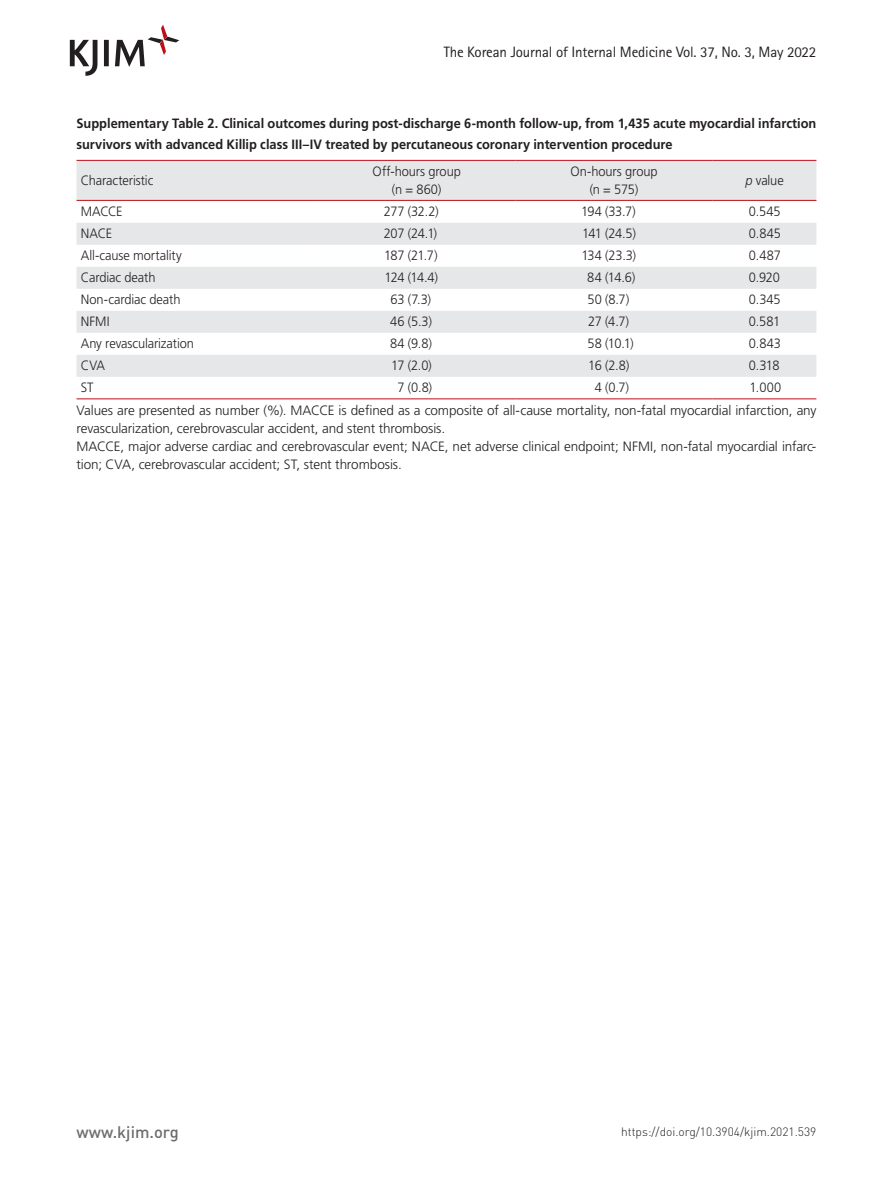
<style>
.page{position:relative;width:893px;height:1191px;background:#fff}
.page>*{position:absolute;margin:0;border:0;box-sizing:border-box;transform-origin:0 0}
.t1{font:500 16.5px "DIN Pro";color:#6c6d70}
.t2{font:15px "Rotis Sans Serif Std";letter-spacing:-.01em;color:#231f20}
.테이블셀머리{font:300 13.5px/18px "Frutiger LT Std";letter-spacing:-.01em;color:#231f20}
.테이블{font:300 13.5px "Frutiger LT Std";letter-spacing:-.01em;color:#231f20;scale:.95 1}
.테이블제목{font:700 13.5px/21px "Frutiger LT Std";color:#231f20;scale:.95 1}
.t3{font:300 12px "DIN Pro";color:#231f20}
.s1{font-style:italic}
</style>
<div class="page">
<svg style="left:70px;top:25px;width:109px;height:51px"></svg>
<div style="left:77px;top:161px;width:739px;height:39px;background:#e6e7e9"></div>
<svg style="left:77px;top:223px;width:739px;height:154px;fill:#e6e7e9"></svg>
<hr style="left:77px;top:160px;width:241px;height:1px;background:#bb1018">
<hr style="left:318px;top:160px;width:197px;height:1px;background:#bb1018">
<hr style="left:515px;top:160px;width:198px;height:1px;background:#bb1018">
<hr style="left:713px;top:160px;width:103px;height:1px;background:#bb1018">
<hr style="left:77px;top:200px;width:241px;height:1px;background:#bb1018">
<hr style="left:318px;top:200px;width:197px;height:1px;background:#bb1018">
<hr style="left:515px;top:200px;width:198px;height:1px;background:#bb1018">
<hr style="left:713px;top:200px;width:103px;height:1px;background:#bb1018">
<hr style="left:77px;top:398px;width:241px;height:1px;background:#bb1018">
<hr style="left:318px;top:398px;width:197px;height:1px;background:#bb1018">
<hr style="left:515px;top:398px;width:198px;height:1px;background:#bb1018">
<hr style="left:713px;top:398px;width:103px;height:1px;background:#bb1018">
<p class="t2" style="left:444px;top:43px;width:374px">The Korean Journal of Internal Medicine Vol. 37, No. 3, May 2022</p>
<p class="테이블제목" style="left:77px;top:113px;width:780px">Supplementary Table 2. Clinical outcomes during post-discharge 6-month follow-up, from 1,435 acute myocardial infarction survivors with advanced Killip class III–IV treated by percutaneous coronary intervention procedure</p>
<p class="테이블" style="left:81px;top:172px;width:78px">Characteristic</p>
<p class="테이블" style="left:373px;top:163px;width:94px">Off-hours group</p>
<p class="테이블" style="left:392px;top:181px;width:54px">(n = 860)</p>
<p class="테이블" style="left:571px;top:163px;width:93px">On-hours group</p>
<p class="테이블" style="left:590px;top:181px;width:53px">(n = 575)</p>
<p class="테이블" style="left:745px;top:172px;width:42px"><span class="s1">p</span> value</p>
<p class="테이블" style="left:81px;top:204px;width:46px">MACCE</p>
<p class="테이블" style="left:384px;top:204px;width:59px">277 (32.2)</p>
<p class="테이블" style="left:581px;top:204px;width:59px">194 (33.7)</p>
<p class="테이블" style="left:749px;top:204px;width:35px">0.545</p>
<p class="테이블" style="left:81px;top:226px;width:35px">NACE</p>
<p class="테이블" style="left:384px;top:226px;width:58px">207 (24.1)</p>
<p class="테이블" style="left:582px;top:226px;width:58px">141 (24.5)</p>
<p class="테이블" style="left:749px;top:226px;width:35px">0.845</p>
<p class="테이블" style="left:81px;top:248px;width:108px">All-cause mortality</p>
<p class="테이블" style="left:384px;top:248px;width:58px">187 (21.7)</p>
<p class="테이블" style="left:581px;top:248px;width:59px">134 (23.3)</p>
<p class="테이블" style="left:749px;top:248px;width:35px">0.487</p>
<p class="테이블" style="left:81px;top:270px;width:80px">Cardiac death</p>
<p class="테이블" style="left:385px;top:270px;width:58px">124 (14.4)</p>
<p class="테이블" style="left:587px;top:270px;width:52px">84 (14.6)</p>
<p class="테이블" style="left:749px;top:270px;width:34px">0.920</p>
<p class="테이블" style="left:81px;top:292px;width:106px">Non-cardiac death</p>
<p class="테이블" style="left:390px;top:292px;width:44px">63 (7.3)</p>
<p class="테이블" style="left:588px;top:292px;width:45px">50 (8.7)</p>
<p class="테이블" style="left:749px;top:292px;width:35px">0.345</p>
<p class="테이블" style="left:81px;top:314px;width:32px">NFMI</p>
<p class="테이블" style="left:390px;top:314px;width:45px">46 (5.3)</p>
<p class="테이블" style="left:588px;top:314px;width:45px">27 (4.7)</p>
<p class="테이블" style="left:749px;top:314px;width:34px">0.581</p>
<p class="테이블" style="left:81px;top:336px;width:121px">Any revascularization</p>
<p class="테이블" style="left:390px;top:336px;width:46px">84 (9.8)</p>
<p class="테이블" style="left:588px;top:336px;width:50px">58 (10.1)</p>
<p class="테이블" style="left:749px;top:336px;width:35px">0.843</p>
<p class="테이블" style="left:81px;top:358px;width:27px">CVA</p>
<p class="테이블" style="left:391px;top:358px;width:44px">17 (2.0)</p>
<p class="테이블" style="left:588px;top:358px;width:45px">16 (2.8)</p>
<p class="테이블" style="left:749px;top:358px;width:34px">0.318</p>
<p class="테이블" style="left:81px;top:380px;width:15px">ST</p>
<p class="테이블" style="left:397px;top:380px;width:38px">7 (0.8)</p>
<p class="테이블" style="left:595px;top:380px;width:38px">4 (0.7)</p>
<p class="테이블" style="left:750px;top:380px;width:35px">1.000</p>
<p class="테이블셀머리" style="left:77px;top:401px;width:741px">Values are presented as number (%). MACCE is defined as a composite of all-cause mortality, non-fatal myocardial infarction, any revascularization, cerebrovascular accident, and stent thrombosis.</p>
<p class="테이블셀머리" style="left:77px;top:437px;width:741px">MACCE, major adverse cardiac and cerebrovascular event; NACE, net adverse clinical endpoint; NFMI, non-fatal myocardial infarc&shy;tion; CVA, cerebrovascular accident; ST, stent thrombosis.</p>
<p class="t1" style="left:77px;top:1120px;width:104px">www.kjim.org</p>
<p class="t3" style="left:621px;top:1123px;width:197px">https://doi.org/10.3904/kjim.2021.539</p>
</div>
